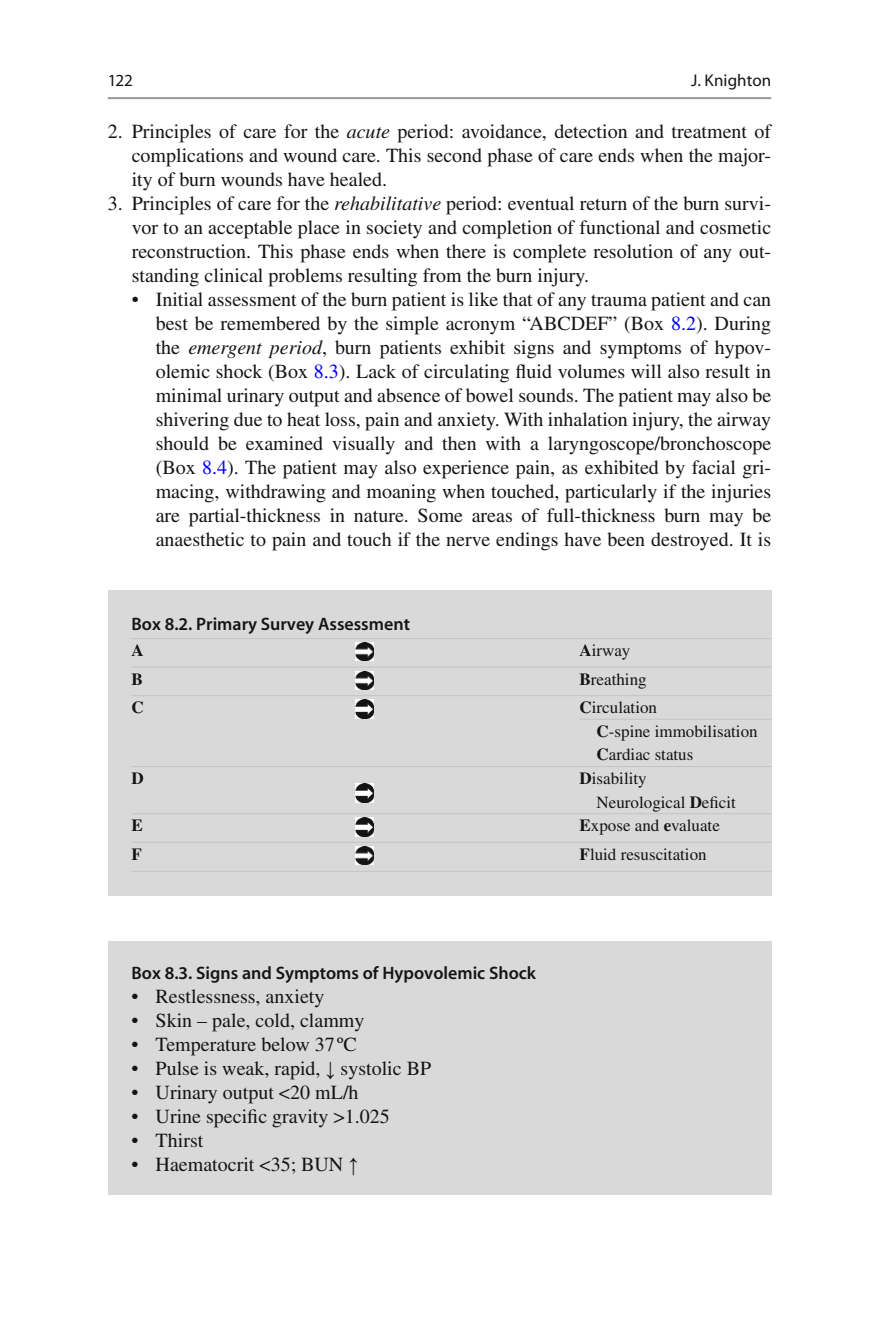
<style>
.page{position:relative;width:879px;height:1333px;background:#fff}
.page>*{position:absolute;margin:0;border:0;box-sizing:border-box;transform-origin:0 0}
.t1{font:20px/24px "Times";color:#131413;text-align:justify}
.t2{font:600 18px "Myriad";color:#131413}
.t3{font:17px/23.6px "Times";color:#131413}
.t4{font:17px "Myriad";letter-spacing:.005em;color:#131413}
.t5{font:700 17px "Times";color:#131413}
.s1{font-style:italic}
.s2{color:#00f}
.s3{font-weight:700}
.s4{font-family:"Times New Roman"}
</style>
<div class="page">
<hr style="left:108px;top:97px;width:663px;height:2px;background:#989898">
<div style="left:108px;top:590px;width:663px;height:306px;background:#d9d9d9"></div>
<hr style="left:355px;top:638px;width:224px;height:1px;background:#c3c4c4">
<hr style="left:355px;top:666px;width:224px;height:1px;background:#c3c4c4">
<hr style="left:355px;top:695px;width:224px;height:1px;background:#c3c4c4">
<hr style="left:355px;top:766px;width:224px;height:1px;background:#c3c4c4">
<hr style="left:355px;top:813px;width:224px;height:1px;background:#c3c4c4">
<hr style="left:355px;top:841px;width:224px;height:1px;background:#c3c4c4">
<hr style="left:579px;top:638px;width:192px;height:1px;background:#c3c4c4">
<hr style="left:579px;top:666px;width:192px;height:1px;background:#c3c4c4">
<hr style="left:579px;top:695px;width:192px;height:1px;background:#c3c4c4">
<hr style="left:579px;top:813px;width:192px;height:1px;background:#c3c4c4">
<hr style="left:132px;top:638px;width:223px;height:1px;background:#c3c4c4">
<hr style="left:132px;top:666px;width:223px;height:1px;background:#c3c4c4">
<hr style="left:132px;top:695px;width:223px;height:1px;background:#c3c4c4">
<hr style="left:132px;top:766px;width:223px;height:1px;background:#c3c4c4">
<hr style="left:132px;top:813px;width:223px;height:1px;background:#c3c4c4">
<hr style="left:579px;top:841px;width:192px;height:1px;background:#c3c4c4">
<hr style="left:132px;top:841px;width:223px;height:1px;background:#c3c4c4">
<hr style="left:132px;top:870px;width:639px;height:1px;background:#c3c4c4">
<hr style="left:579px;top:718px;width:192px;height:1px;background:#c3c4c4">
<hr style="left:579px;top:766px;width:192px;height:1px;background:#c3c4c4">
<img style="left:355px;top:642px;width:19px;height:19px">
<img style="left:355px;top:671px;width:19px;height:18px">
<img style="left:355px;top:699px;width:19px;height:19px">
<img style="left:355px;top:783px;width:19px;height:19px">
<img style="left:355px;top:817px;width:19px;height:19px">
<img style="left:355px;top:846px;width:19px;height:18px">
<div style="left:108px;top:941px;width:663px;height:253px;background:#d9d9d9"></div>
<p class="t4" style="left:108px;top:74px;width:27px">122</p>
<p class="t4" style="left:691px;top:74px;width:82px">J. Knighton</p>
<p class="t1" style="left:132px;top:121px;width:641px;text-indent:-24px">2. Principles of care for the <span class="s1">acute</span> period: avoidance, detection and treatment of complications and wound care. This second phase of care ends when the major&shy;ity of burn wounds have healed.</p>
<p class="t1" style="left:132px;top:193px;width:641px;text-indent:-24px">3. Principles of care for the <span class="s1">rehabilitative</span> period: eventual return of the burn survi&shy;vor to an acceptable place in society and completion of functional and cosmetic reconstruction. This phase ends when there is complete resolution of any out&shy;standing clinical problems resulting from the burn injury.</p>
<p class="t1" style="left:156px;top:289px;width:617px;text-indent:-24px">• Initial assessment of the burn patient is like that of any trauma patient and can best be remembered by the simple acronym “ABCDEF” (Box <span class="s2">8.2</span> ). During the <span class="s1">emergent period</span> , burn patients exhibit signs and symptoms of hypov&shy;olemic shock (Box <span class="s2">8.3</span> ). Lack of circulating fl uid volumes will also result in minimal urinary output and absence of bowel sounds. The patient may also be shivering due to heat loss, pain and anxiety. With inhalation injury, the airway should be examined visually and then with a laryngoscope/bronchoscope (Box <span class="s2">8.4</span> ). The patient may also experience pain, as exhibited by facial gri&shy;macing, withdrawing and moaning when touched, particularly if the injuries are partial-thickness in nature. Some areas of full-thickness burn may be anaesthetic to pain and touch if the nerve endings have been destroyed. It is</p>
<p class="t2" style="left:132px;top:617px;width:280px">Box 8.2. Primary Survey Assessment</p>
<p class="t5" style="left:132px;top:644px;width:14px">A</p>
<p class="t3" style="left:579px;top:640px;width:52px"><span class="s3">A</span> irway</p>
<p class="t5" style="left:132px;top:672px;width:13px">B</p>
<p class="t3" style="left:579px;top:668px;width:69px"><span class="s3">B</span> reathing</p>
<p class="t5" style="left:132px;top:701px;width:14px">C</p>
<p class="t3" style="left:596px;top:697px;width:163px;text-indent:-17px"><span class="s3">C</span> irculation<br><span class="s3">C</span> -spine immobilisation<br><span class="s3">C</span> ardiac status</p>
<p class="t5" style="left:132px;top:772px;width:14px">D</p>
<p class="t3" style="left:596px;top:768px;width:141px;text-indent:-17px"><span class="s3">D</span> isability<br>Neurological <span class="s3">D</span> e fi cit</p>
<p class="t5" style="left:132px;top:819px;width:13px">E</p>
<p class="t3" style="left:579px;top:815px;width:142px"><span class="s3">E</span> xpose and <span class="s3">e</span> valuate</p>
<p class="t5" style="left:132px;top:847px;width:12px">F</p>
<p class="t3" style="left:579px;top:843px;width:129px"><span class="s3">F</span> luid resuscitation</p>
<p class="t2" style="left:132px;top:965px;width:406px">Box 8.3. Signs and Symptoms of Hypovolemic Shock</p>
<p class="t1" style="left:132px;top:985px;width:194px">• Restlessness, anxiety</p>
<p class="t1" style="left:132px;top:1009px;width:234px">• Skin – pale, cold, clammy</p>
<p class="t1" style="left:132px;top:1033px;width:227px">• Temperature below 37 ºC</p>
<p class="t1" style="left:132px;top:1057px;width:301px">• Pulse is weak, rapid, <span class="s4">↓</span> systolic BP</p>
<p class="t1" style="left:132px;top:1081px;width:228px">• Urinary output &lt;20 mL/h</p>
<p class="t1" style="left:132px;top:1105px;width:260px">• Urine speci fi c gravity &gt;1.025</p>
<p class="t1" style="left:132px;top:1129px;width:73px">• Thirst</p>
<p class="t1" style="left:132px;top:1153px;width:228px">• Haematocrit &lt;35; BUN <span class="s4">↑</span></p>
</div>
